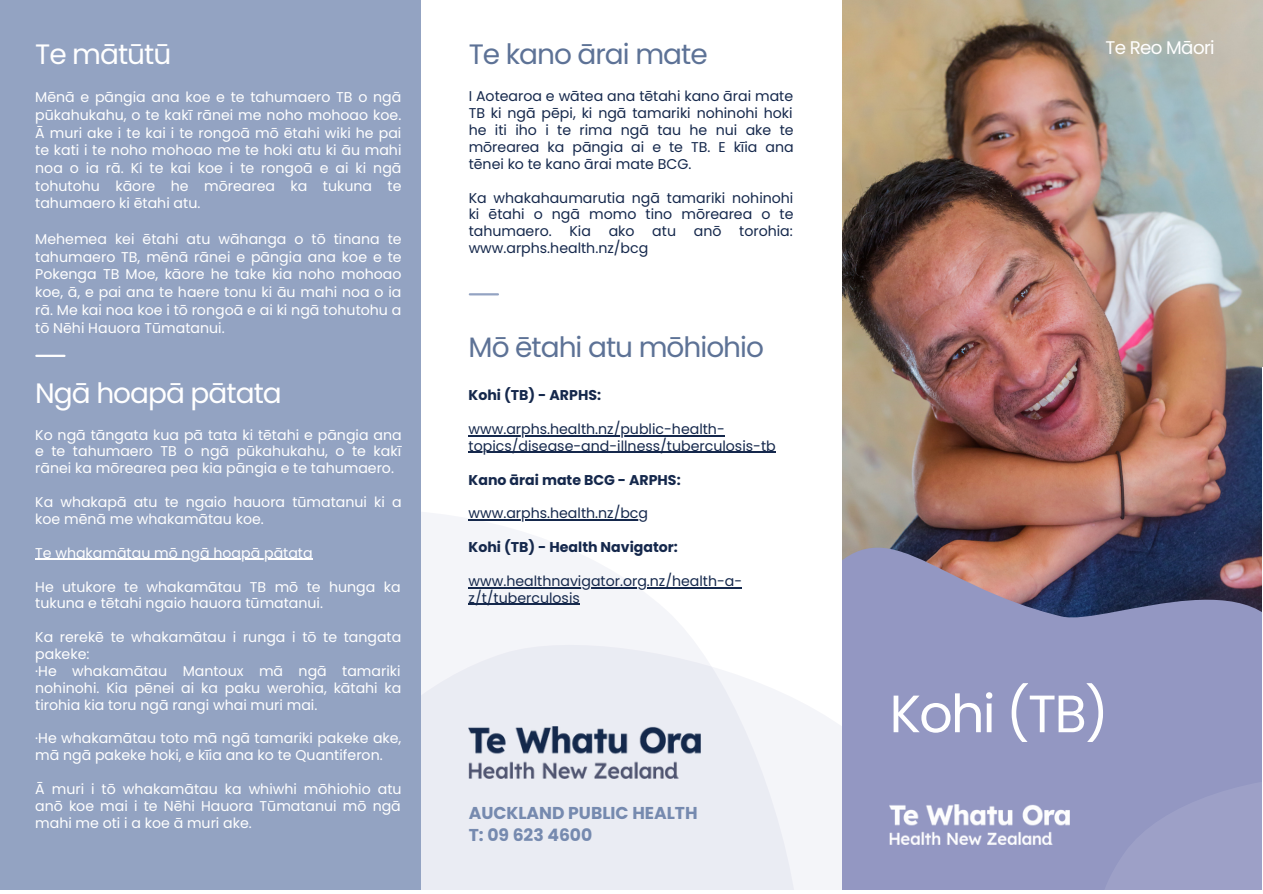
<style>
.page{position:relative;width:1263px;height:894px;background:#fff}
.page>*{position:absolute;margin:0;border:0;box-sizing:border-box;transform-origin:0 0}
.t1{font:52.5px "Poppins";letter-spacing:-.035em;color:#fff}
.t2{font:28.05px "Poppins";letter-spacing:-.035em;color:#5d7296}
.t3{font:28.05px "Poppins";letter-spacing:-.035em;color:#fff}
.t4{font:18.3px "Poppins";letter-spacing:-.035em;color:#fff}
.t5{font:700 17.1px "Poppins";color:#768aaf}
.t6{font:14.1px/17.7px "Poppins";color:#fff;text-align:justify}
.t7{font:14.1px/16.8px "Poppins";color:#15284c}
.t8{font:700 14.1px "Poppins";color:#15284c}
</style>
<div class="page">
<img style="left:842px;top:0;width:420px;height:323px">
<img style="left:842px;top:323px;width:421px;height:567px">
<svg style="left:803px;top:514px;width:176px;height:376px;fill:#9397c2"></svg>
<svg style="left:421px;top:512px;width:382px;height:378px;fill:#eaecf3"></svg>
<div style="left:0;top:0;width:421px;height:893px;background:#93a3c2"></div>
<hr style="left:36px;top:354px;width:28px;height:3px;background:#fff">
<img style="left:469px;top:726px;width:231px;height:52px">
<img style="left:889px;top:803px;width:180px;height:41px">
<hr style="left:35px;top:558px;width:278px;height:2px;background:#fff">
<hr style="left:469px;top:435px;width:256px;height:1px;background:#15284c">
<hr style="left:469px;top:452px;width:307px;height:1px;background:#15284c">
<hr style="left:469px;top:519px;width:179px;height:1px;background:#15284c">
<hr style="left:469px;top:586px;width:273px;height:2px;background:#15284c">
<hr style="left:469px;top:603px;width:111px;height:1px;background:#15284c">
<svg style="left:1097px;top:773px;width:165px;height:117px;background:#999cc5"></svg>
<hr style="left:1262px;top:367px;width:1px;height:526px;background:#fff">
<hr style="left:0;top:890px;width:1263px;height:3px;background:#fff">
<hr style="left:470px;top:293px;width:28px;height:2px;background:#93a3c2">
<p class="t3" style="left:35px;top:34px;width:138px">Te mātūtū</p>
<p class="t4" style="left:1105px;top:35px;width:111px">Te Reo Māori</p>
<p class="t7" style="left:469px;top:88px;width:326px;text-align:justify">I Aotearoa e wātea ana tētahi kano ārai mate TB ki ngā pēpi, ki ngā tamariki nohinohi hoki he iti iho i te rima ngā tau he nui ake te mōrearea ka pāngia ai e te TB. E kīia ana tēnei ko te kano ārai mate BCG.</p>
<p class="t7" style="left:469px;top:189px;width:326px;text-align:justify">Ka whakahaumarutia ngā tamariki nohinohi ki ētahi o ngā momo tino mōrearea o te tahumaero.</p>
<p class="t2" style="left:469px;top:34px;width:241px">Te kano ārai mate</p>
<p class="t6" style="left:35px;top:88px;width:368px">Mēnā e pāngia ana koe e te tahumaero TB o ngā pūkahukahu, o te kakī rānei me noho mohoao koe.<br>Ā muri ake i te kai i te rongoā mō ētahi wiki he pai te kati i te noho mohoao me te hoki atu ki āu mahi noa o ia rā. Ki te kai koe i te rongoā e ai ki ngā tohutohu kāore he mōrearea ka tukuna te tahumaero ki ētahi atu.</p>
<p class="t6" style="left:35px;top:230px;width:368px">Mehemea kei ētahi atu wāhanga o tō tinana te tahumaero TB, mēnā rānei e pāngia ana koe e te Pokenga TB Moe, kāore he take kia noho mohoao koe, ā, e pai ana te haere tonu ki āu mahi noa o ia rā. Me kai noa koe i tō rongoā e ai ki ngā tohutohu a tō Nēhi Hauora Tūmatanui.</p>
<p class="t7" style="left:569px;top:223px;width:23px">Kia</p>
<p class="t7" style="left:609px;top:223px;width:27px">ako</p>
<p class="t7" style="left:652px;top:223px;width:25px">atu</p>
<p class="t7" style="left:694px;top:223px;width:29px">anō</p>
<p class="t7" style="left:739px;top:223px;width:55px">torohia:</p>
<p class="t7" style="left:469px;top:240px;width:181px">www.arphs.health.nz/bcg</p>
<p class="t3" style="left:35px;top:373px;width:248px">Ngā hoapā pātata</p>
<p class="t6" style="left:35px;top:426px;width:368px;line-height:16.8px">Ko ngā tāngata kua pā tata ki tētahi e pāngia ana e te tahumaero TB o ngā pūkahukahu, o te kakī rānei ka mōrearea pea kia pāngia e te tahumaero.</p>
<p class="t6" style="left:35px;top:493px;width:368px;line-height:16.8px">Ka whakapā atu te ngaio hauora tūmatanui ki a koe mēnā me whakamātau koe.</p>
<p class="t6" style="left:35px;top:543px;width:279px">Te whakamātau mō ngā hoapā pātata</p>
<p class="t6" style="left:35px;top:578px;width:367px;line-height:16.8px">He utukore te whakamātau TB mō te hunga ka tukuna e tētahi ngaio hauora tūmatanui.</p>
<p class="t6" style="left:35px;top:628px;width:368px;line-height:16.8px">Ka rerekē te whakamātau i runga i tō te tangata pakeke:</p>
<p class="t6" style="left:35px;top:662px;width:368px;line-height:16.8px">·He whakamātau Mantoux mā ngā tamariki nohinohi. Kia pēnei ai ka paku werohia, kātahi ka tirohia kia toru ngā rangi whai muri mai.</p>
<p class="t6" style="left:35px;top:729px;width:368px;line-height:16.8px">·He whakamātau toto mā ngā tamariki pakeke ake, mā ngā pakeke hoki, e kīia ana ko te Quantiferon.</p>
<p class="t6" style="left:35px;top:780px;width:368px;line-height:16.8px">Ā muri i tō whakamātau ka whiwhi mōhiohio atu anō koe mai i te Nēhi Hauora Tūmatanui mō ngā mahi me oti i a koe ā muri ake.</p>
<p class="t2" style="left:469px;top:328px;width:297px">Mō ētahi atu mōhiohio</p>
<p class="t8" style="left:469px;top:385px;width:134px">Kohi (TB) - ARPHS:</p>
<p class="t7" style="left:469px;top:420px;width:309px">www.arphs.health.nz/public-health&shy;topics/disease-and-illness/tuberculosis-tb</p>
<p class="t8" style="left:469px;top:469px;width:214px">Kano ārai mate BCG - ARPHS:</p>
<p class="t7" style="left:469px;top:505px;width:181px">www.arphs.health.nz/bcg</p>
<p class="t8" style="left:469px;top:537px;width:211px">Kohi (TB) - Health Navigator:</p>
<p class="t7" style="left:469px;top:572px;width:275px">www.healthnavigator.org.nz/health-a&shy;z/t/tuberculosis</p>
<p class="t5" style="left:469px;top:801px;width:230px">AUCKLAND PUBLIC HEALTH</p>
<p class="t5" style="left:469px;top:822px;width:125px">T: 09 623 4600</p>
<p class="t1" style="left:889px;top:676px;width:221px">Kohi (TB)</p>
</div>
